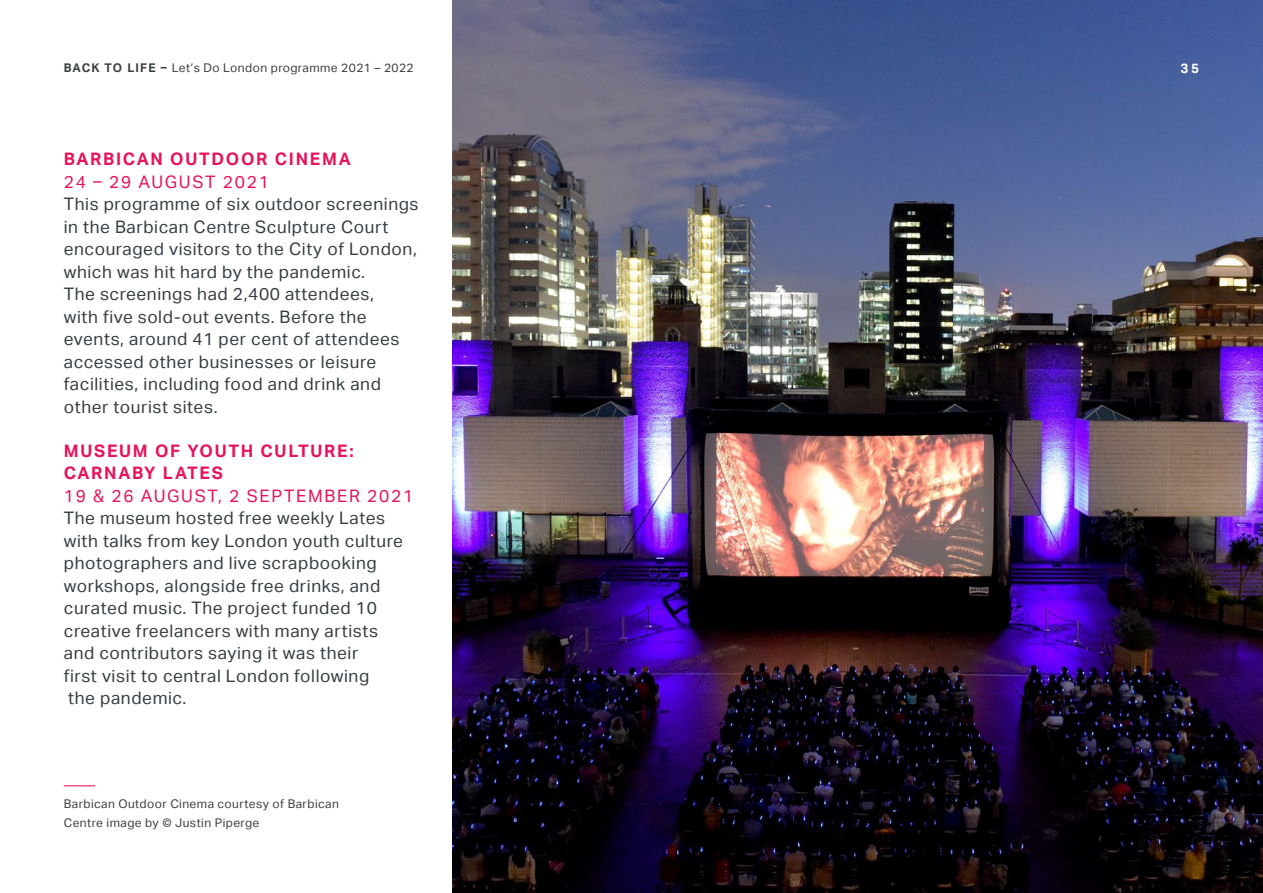
<style>
.page{position:relative;width:1263px;height:893px;background:#fff}
.page>*{position:absolute;margin:0;border:0;box-sizing:border-box;transform-origin:0 0}
.t1{font:17.25px/22.5px "Aktiv Grotesk";letter-spacing:.035em;color:#353d42}
.t2{font:700 13.5px "Aktiv Grotesk";color:#fff}
.SOURCE{font:12px/19.5px "Aktiv Grotesk";letter-spacing:.035em;color:#393e41}
.s1{font-weight:700}
.s2{font-weight:700;color:#e7135d}
.s3{color:#e7135d}
</style>
<div class="page">
<img style="left:452px;top:0;width:811px;height:893px">
<hr style="left:64px;top:785px;width:31px;height:1px;background:#e71f64">
<p class="SOURCE" style="left:64px;top:58px;width:351px"><span class="s1">BACK TO LIFE –</span> Let’s Do London programme 2021 – 2022</p>
<p class="t1" style="left:64px;top:148px;width:356px"><span class="s2">BARBICAN OUTDOOR CINEMA<br></span><span class="s3">24 – 29 AUGUST 2021<br></span>This programme of six outdoor screenings in the Barbican Centre Sculpture Court encouraged visitors to the City of London, which was hit hard by the pandemic.<br>The screenings had 2,400 attendees,<br>with five sold-out events. Before the events, around 41 per cent of attendees accessed other businesses or leisure facilities, including food and drink and other tourist sites.</p>
<p class="t1" style="left:64px;top:439px;width:351px"><span class="s2">MUSEUM OF YOUTH CULTURE:<br>CARNABY LATES<br></span><span class="s3">19 &amp; 26 AUGUST, 2 SEPTEMBER 2021<br></span>The museum hosted free weekly Lates with talks from key London youth culture photographers and live scrapbooking workshops, alongside free drinks, and curated music. The project funded 10 creative freelancers with many artists<br>and contributors saying it was their<br>first visit to central London following<br>the pandemic.</p>
<p class="SOURCE" style="left:64px;top:794px;width:277px">Barbican Outdoor Cinema courtesy of Barbican<br>Centre image by © Justin Piperge</p>
<p class="t2" style="left:1180px;top:61px;width:20px">35</p>
</div>
